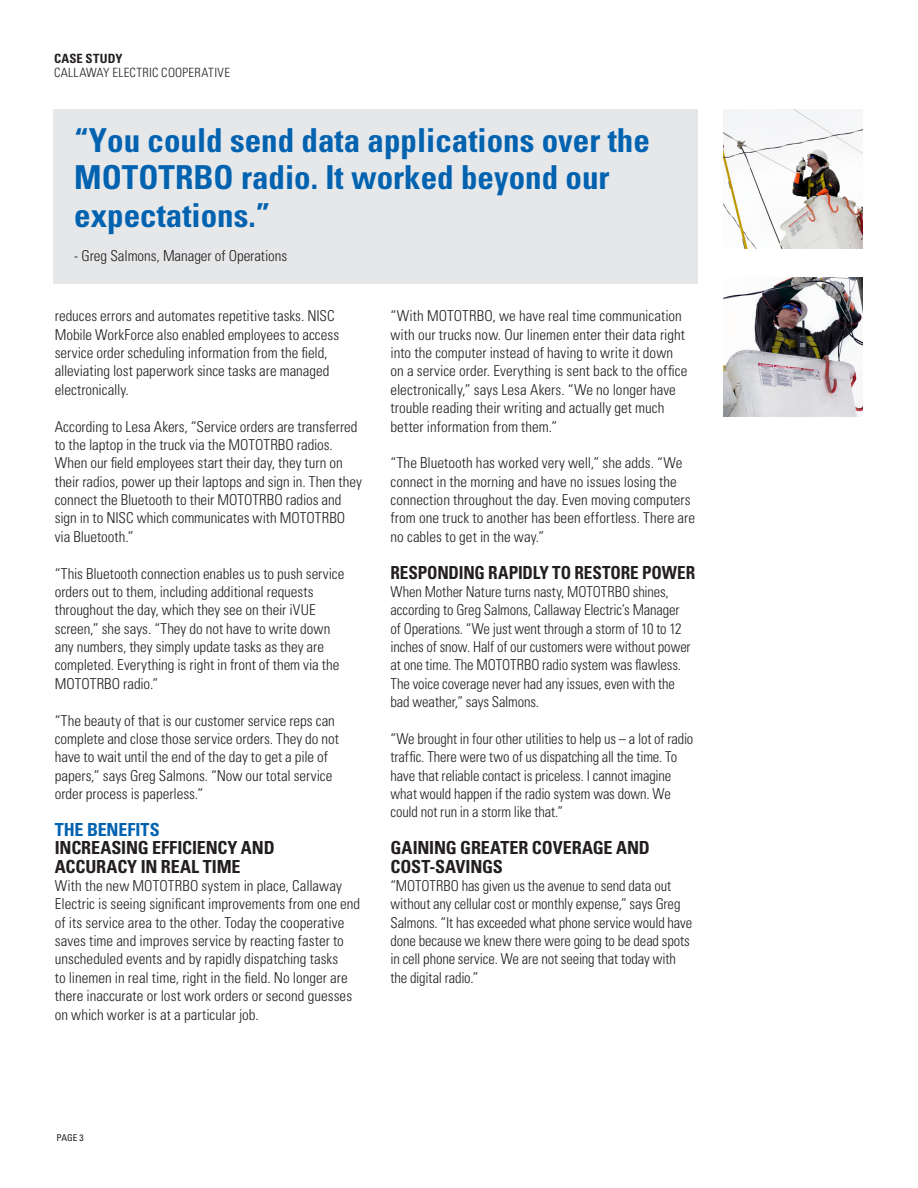
<style>
.page{position:relative;width:918px;height:1188px;background:#fff}
.page>*{position:absolute;margin:0;border:0;box-sizing:border-box;transform-origin:0 0}
.t1{font:700 condensed 33px/37.5px "Univers LT Std";color:#0162b0}
.t2{font:700 condensed 18px/18.3px "Univers LT Std";letter-spacing:-.005em;color:#231f20}
.t3{font:700 condensed 18px "Univers LT Std";letter-spacing:-.005em;color:#231f20;scale:.95 1}
.t4{font:300 condensed 15px/18.3px "Univers LT Std";color:#231f20}
.t5{font:300 condensed 12.75px "Univers LT Std";letter-spacing:.025em;color:#231f20}
.t6{font:700 condensed 12.75px "Univers LT Std";letter-spacing:.02em;color:#231f20}
.t7{font:condensed 9.3px "Univers LT Std";color:#231f20}
.s1{color:#0162b0}
</style>
<div class="page">
<div style="left:53px;top:109px;width:645px;height:175px;background:#e6e7e9"></div>
<img style="left:724px;top:110px;width:139px;height:138px">
<img style="left:724px;top:277px;width:139px;height:139px">
<p class="t6" style="left:54px;top:51px;width:70px">CASE STUDY</p>
<p class="t5" style="left:54px;top:65px;width:178px">CALLAWAY ELECTRIC COOPERATIVE</p>
<p class="t1" style="left:74px;top:121px;width:577px">“You could send data applications over the<br>MOTOTRBO radio. It worked beyond our expectations.”</p>
<p class="t4" style="left:74px;top:247px;width:215px">- Greg Salmons, Manager of Operations</p>
<p class="t4" style="left:55px;top:307px;width:286px">reduces errors and automates repetitive tasks. NISC Mobile WorkForce also enabled employees to access service order scheduling information from the field, alleviating lost paperwork since tasks are managed electronically.</p>
<p class="t4" style="left:55px;top:417px;width:309px">According to Lesa Akers, “Service orders are transferred to the laptop in the truck via the MOTOTRBO radios.<br>When our field employees start their day, they turn on their radios, power up their laptops and sign in. Then they connect the Bluetooth to their MOTOTRBO radios and sign in to NISC which communicates with MOTOTRBO via Bluetooth.”</p>
<p class="t4" style="left:55px;top:564px;width:291px">“This Bluetooth connection enables us to push service orders out to them, including additional requests throughout the day, which they see on their iVUE screen,” she says. “They do not have to write down any numbers, they simply update tasks as they are completed. Everything is right in front of them via the MOTOTRBO radio.”</p>
<p class="t4" style="left:55px;top:711px;width:286px">“The beauty of that is our customer service reps can complete and close those service orders. They do not have to wait until the end of the day to get a pile of papers,” says Greg Salmons. “Now our total service order process is paperless.”</p>
<p class="t2" style="left:55px;top:820px;width:221px"><span class="s1">THE BENEFITS<br></span>INCREASING EFFICIENCY AND<br>ACCURACY IN REAL TIME</p>
<p class="t4" style="left:55px;top:877px;width:307px">With the new MOTOTRBO system in place, Callaway Electric is seeing significant improvements from one end of its service area to the other. Today the cooperative saves time and improves service by reacting faster to unscheduled events and by rapidly dispatching tasks<br>to linemen in real time, right in the field. No longer are there inaccurate or lost work orders or second guesses on which worker is at a particular job.</p>
<p class="t4" style="left:391px;top:307px;width:298px">“With MOTOTRBO, we have real time communication with our trucks now. Our linemen enter their data right into the computer instead of having to write it down on a service order. Everything is sent back to the office electronically,” says Lesa Akers. “We no longer have trouble reading their writing and actually get much better information from them.”</p>
<p class="t4" style="left:391px;top:454px;width:306px">“The Bluetooth has worked very well,” she adds. “We connect in the morning and have no issues losing the connection throughout the day. Even moving computers from one truck to another has been effortless. There are no cables to get in the way.”</p>
<p class="t3" style="left:391px;top:561px;width:322px">RESPONDING RAPIDLY TO RESTORE POWER</p>
<p class="t4" style="left:391px;top:583px;width:302px">When Mother Nature turns nasty, MOTOTRBO shines, according to Greg Salmons, Callaway Electric’s Manager of Operations. “We just went through a storm of 10 to 12 inches of snow. Half of our customers were without power at one time. The MOTOTRBO radio system was flawless.<br>The voice coverage never had any issues, even with the bad weather,” says Salmons.</p>
<p class="t4" style="left:391px;top:729px;width:304px">“We brought in four other utilities to help us – a lot of radio traffic. There were two of us dispatching all the time. To have that reliable contact is priceless. I cannot imagine what would happen if the radio system was down. We could not run in a storm like that.”</p>
<p class="t2" style="left:391px;top:839px;width:261px">GAINING GREATER COVERAGE AND<br>COST-SAVINGS</p>
<p class="t4" style="left:391px;top:877px;width:303px">“MOTOTRBO has given us the avenue to send data out without any cellular cost or monthly expense,” says Greg Salmons. “It has exceeded what phone service would have done because we knew there were going to be dead spots in cell phone service. We are not seeing that today with the digital radio.”</p>
<p class="t7" style="left:57px;top:1132px;width:29px">PAGE 3</p>
</div>
